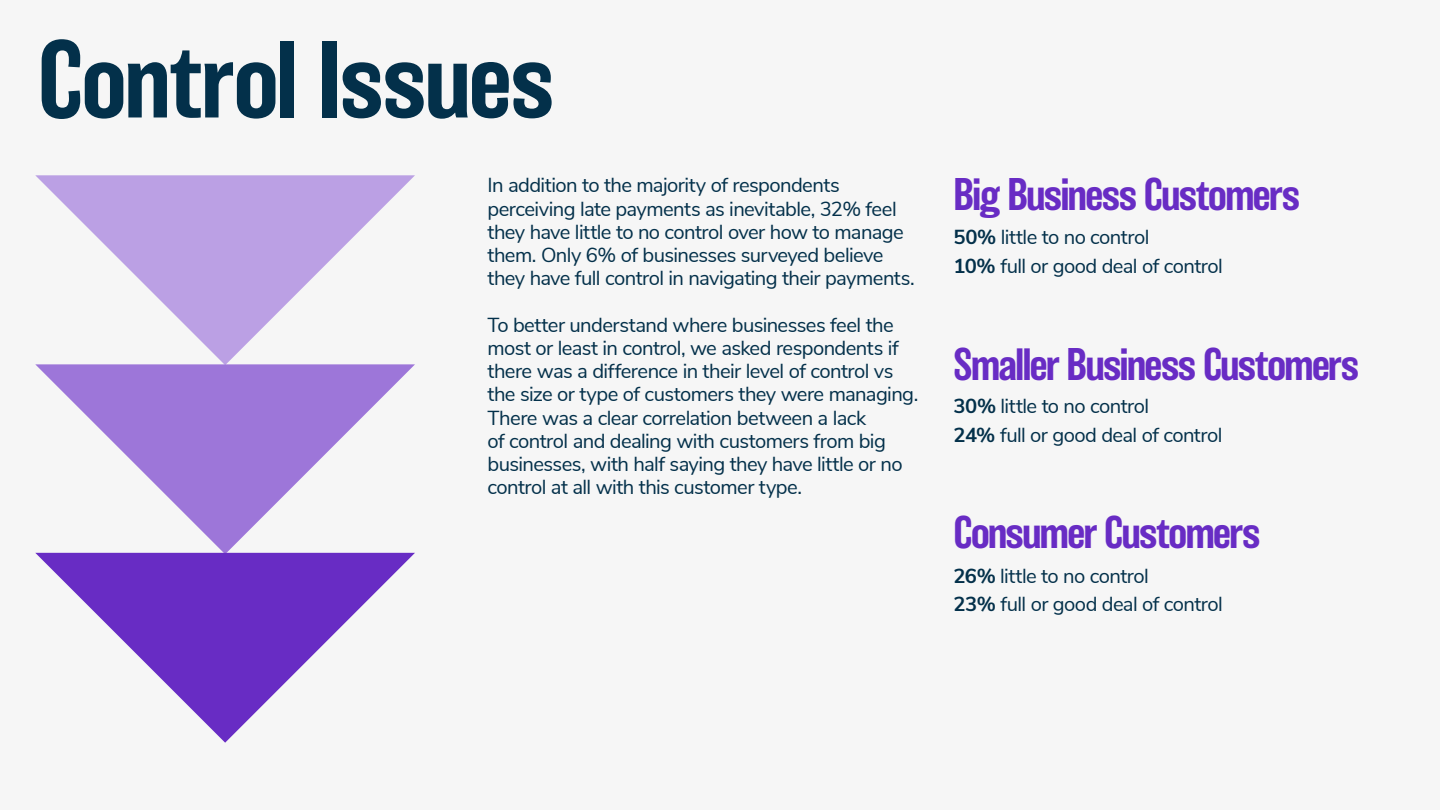
<style>
.page{position:relative;width:1440px;height:810px;background:#f6f6f6}
.page>*{position:absolute;margin:0;border:0;box-sizing:border-box;transform-origin:0 0}
.t1{font:500 101.25px "Balboa";letter-spacing:-.015em;color:#03304a}
.t2{font:500 42.08px "Balboa";letter-spacing:-.035em;color:#682cc4}
.t3{font:20.25px/23.2px "Nunito Sans";letter-spacing:-.03em;color:#03304a}
.s1{font-weight:700}
</style>
<div class="page">
<svg style="left:35px;top:175px;width:380px;height:189px"></svg>
<svg style="left:35px;top:364px;width:380px;height:189px"></svg>
<svg style="left:35px;top:553px;width:380px;height:190px"></svg>
<h1 class="t1" style="left:38px;top:24px;width:518px">Control Issues</h1>
<p class="t3" style="left:488px;top:172px;width:429px">In addition to the majority of respondents perceiving late payments as inevitable, 32% feel they have little to no control over how to manage them. Only 6% of businesses surveyed believe they have full control in navigating their payments.</p>
<p class="t3" style="left:488px;top:312px;width:432px">To better understand where businesses feel the most or least in control, we asked respondents if there was a difference in their level of control vs the size or type of customers they were managing.<br>There was a clear correlation between a lack<br>of control and dealing with customers from big businesses, with half saying they have little or no control at all with this customer type.</p>
<h2 class="t2" style="left:954px;top:171px;width:348px">Big Business Customers</h2>
<p class="t3" style="left:953px;top:222px;width:271px;line-height:28.5px"><span class="s1">50%</span> little to no control<br><span class="s1">10%</span> full or good deal of control</p>
<h2 class="t2" style="left:954px;top:341px;width:407px">Smaller Business Customers</h2>
<p class="t3" style="left:953px;top:391px;width:270px;line-height:28.5px"><span class="s1">30%</span> little to no control<br><span class="s1">24%</span> full or good deal of control</p>
<h2 class="t2" style="left:954px;top:510px;width:309px">Consumer Customers</h2>
<p class="t3" style="left:953px;top:560px;width:271px;line-height:28.5px"><span class="s1">26%</span> little to no control<br><span class="s1">23%</span> full or good deal of control</p>
</div>
